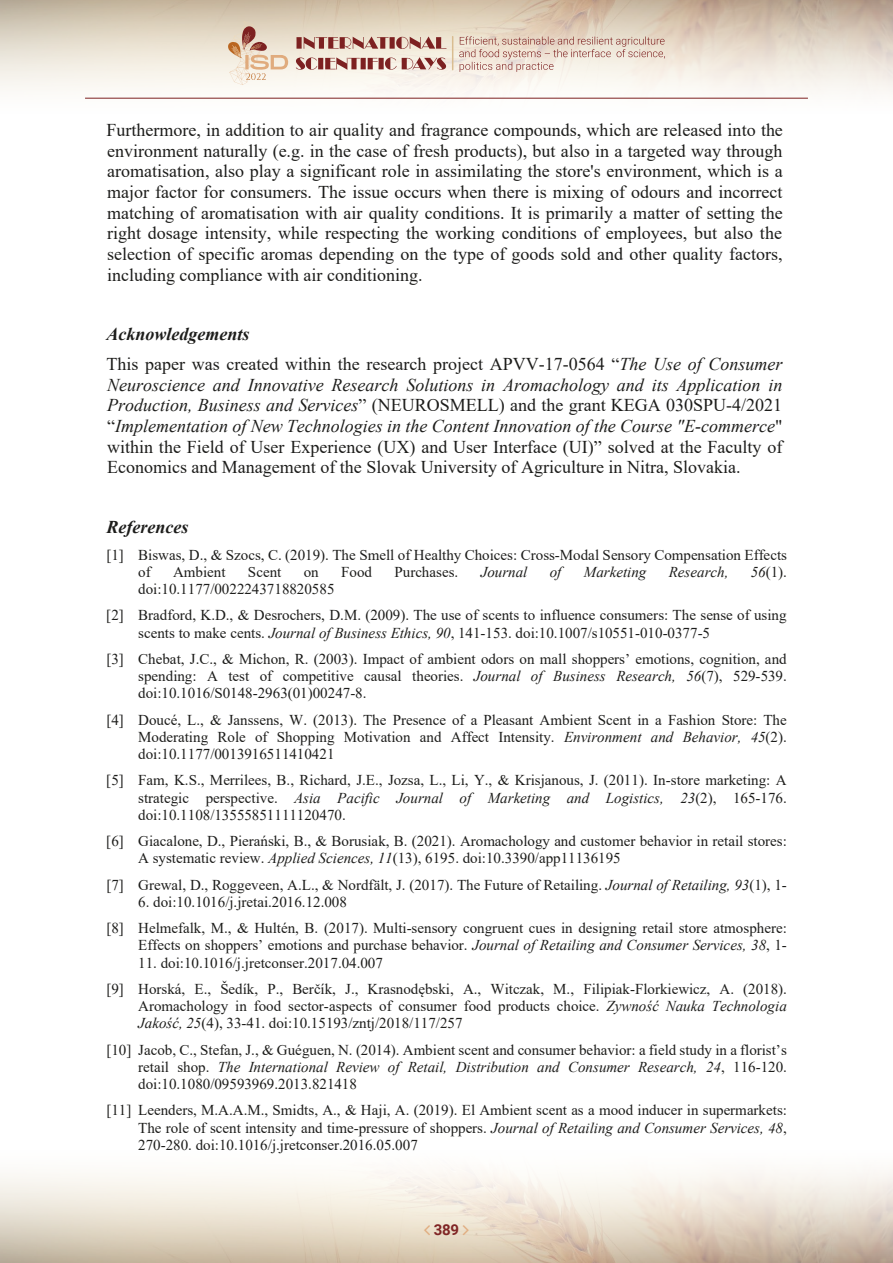
<style>
.page{position:relative;width:893px;height:1263px;background:#fff}
.page>*{position:absolute;margin:0;border:0;box-sizing:border-box;transform-origin:0 0}
.t1{font:18px/20.7px "Times New Roman";color:#1d1d1b;text-align:justify}
.t2{font:italic 700 18px "Times New Roman";color:#1d1d1b}
.t3{font:15px/17.2px "Times New Roman";color:#1d1d1b}
.t4{font:italic 15px "Times New Roman";color:#1d1d1b}
.t5{font:700 15px "Roboto";color:#802525}
.s1{font-weight:700;font-style:italic}
.s2{font-style:italic}
</style>
<div class="page">
<hr style="left:85px;top:98px;width:723px;height:1px;background:#7d2121">
<svg style="left:228px;top:21px;width:60px;height:64px;background:#e3cdba"></svg>
<svg style="left:296px;top:57px;width:150px;height:13px;background:#c0938d"></svg>
<svg style="left:296px;top:36px;width:151px;height:13px;background:#bd9086"></svg>
<svg style="left:459px;top:36px;width:206px;height:36px;background:#e3d1c5"></svg>
<hr style="left:452px;top:37px;width:1px;height:33px;background:#d9bd91">
<svg style="left:424px;top:1225px;width:6px;height:10px"></svg>
<svg style="left:463px;top:1225px;width:6px;height:10px"></svg>
<p class="t1" style="left:106px;top:119px;width:678px">Furthermore, in addition to air quality and fragrance compounds, which are released into the environment naturally (e.g. in the case of fresh products), but also in a targeted way through aromatisation, also play a significant role in assimilating the store's environment, which is a major factor for consumers. The issue occurs when there is mixing of odours and incorrect matching of aromatisation with air quality conditions. It is primarily a matter of setting the right dosage intensity, while respecting the working conditions of employees, but also the selection of specific aromas depending on the type of goods sold and other quality factors, including compliance with air conditioning.</p>
<p class="t1" style="left:106px;top:319px;width:678px;line-height:29.7px"><span class="s1">Acknowledgements<br></span>This paper was created within the research project APVV-17-0564 “<span class="s2">The Use of Consumer</span></p>
<p class="t1" style="left:107px;top:374px;width:677px"><span class="s2">Neuroscience and Innovative Research Solutions in Aromachology and its Application in Production, Business and Services</span>” (NEUROSMELL) and the grant KEGA 030SPU-4/2021 “<span class="s2">Implementation of New Technologies in the Content Innovation of the Course "E-commerce</span>" within the Field of User Experience (UX) and User Interface (UI)” solved at the Faculty of Economics and Management of the Slovak University of Agriculture in Nitra, Slovakia.</p>
<p class="t2" style="left:106px;top:514px;width:84px">References</p>
<p class="t3" style="left:138px;top:545px;width:650px;text-indent:-32px">[1] Biswas, D., &amp; Szocs, C. (2019). The Smell of Healthy Choices: Cross-Modal Sensory Compensation Effects of</p>
<p class="t3" style="left:173px;top:563px;width:54px">Ambient</p>
<p class="t3" style="left:248px;top:563px;width:35px">Scent</p>
<p class="t3" style="left:304px;top:563px;width:16px">on</p>
<p class="t3" style="left:341px;top:563px;width:32px">Food</p>
<p class="t3" style="left:395px;top:563px;width:65px">Purchases.</p>
<p class="t4" style="left:481px;top:561px;width:48px">Journal</p>
<p class="t4" style="left:550px;top:561px;width:13px">of</p>
<p class="t4" style="left:584px;top:561px;width:64px">Marketing</p>
<p class="t4" style="left:669px;top:561px;width:61px">Research,</p>
<p class="t3" style="left:751px;top:563px;width:38px"><span class="s2">56</span>(1).</p>
<p class="t3" style="left:106px;top:575px;width:682px;line-height:26.2px;text-indent:32px">doi:10.1177/0022243718820585<br>[2] Bradford, K.D., &amp; Desrochers, D.M. (2009). The use of scents to influence consumers: The sense of using</p>
<p class="t3" style="left:106px;top:619px;width:682px;line-height:26.2px;text-indent:32px">scents to make cents. <span class="s2">Journal of Business Ethics, 90</span>, 141-153. doi:10.1007/s10551-010-0377-5<br>[3] Chebat, J.C., &amp; Michon, R. (2003). Impact of ambient odors on mall shoppers’ emotions, cognition, and</p>
<p class="t3" style="left:138px;top:667px;width:650px">spending: A test of competitive causal theories. <span class="s2">Journal of Business Research, 56</span>(7), 529-539. doi:10.1016/S0148-2963(01)00247-8.</p>
<p class="t3" style="left:138px;top:710px;width:650px;text-align:justify;text-indent:-32px">[4] Doucé, L., &amp; Janssens, W. (2013). The Presence of a Pleasant Ambient Scent in a Fashion Store: The Moderating Role of Shopping Motivation and Affect Intensity. <span class="s2">Environment and Behavior, 45</span>(2). doi:10.1177/0013916511410421</p>
<p class="t3" style="left:138px;top:771px;width:650px;text-align:justify;text-indent:-32px">[5] Fam, K.S., Merrilees, B., Richard, J.E., Jozsa, L., Li, Y., &amp; Krisjanous, J. (2011). In-store marketing: A strategic perspective. <span class="s2">Asia Pacific Journal of Marketing and Logistics, 23</span>(2), 165-176. doi:10.1108/13555851111120470.</p>
<p class="t3" style="left:138px;top:832px;width:650px;text-indent:-32px">[6] Giacalone, D., Pierański, B., &amp; Borusiak, B. (2021). Aromachology and customer behavior in retail stores:<br>A systematic review. <span class="s2">Applied Sciences, 11</span>(13), 6195. doi:10.3390/app11136195</p>
<p class="t3" style="left:106px;top:875px;width:682px">[7] Grewal, D., Roggeveen, A.L., &amp; Nordfält, J. (2017). The Future of Retailing. <span class="s2">Journal of Retailing, 93</span>(1), 1-</p>
<p class="t3" style="left:106px;top:888px;width:682px;line-height:26.2px;text-indent:32px">6. doi:10.1016/j.jretai.2016.12.008<br>[8] Helmefalk, M., &amp; Hultén, B. (2017). Multi-sensory congruent cues in designing retail store atmosphere:</p>
<p class="t3" style="left:138px;top:936px;width:650px">Effects on shoppers’ emotions and purchase behavior. <span class="s2">Journal of Retailing and Consumer Services, 38</span>, 1-</p>
<p class="t3" style="left:106px;top:949px;width:682px;line-height:26.2px;text-indent:32px">11. doi:10.1016/j.jretconser.2017.04.007<br>[9] Horská, E., Šedík, P., Berčík, J., Krasnodębski, A., Witczak, M., Filipiak-Florkiewicz, A. (2018).</p>
<p class="t3" style="left:138px;top:997px;width:650px">Aromachology in food sector-aspects of consumer food products choice. <span class="s2">Zywność Nauka Technologia<br>Jakość, 25</span>(4), 33-41. doi:10.15193/zntj/2018/117/257</p>
<p class="t3" style="left:138px;top:1040px;width:650px;text-align:justify;text-indent:-32px">[10] Jacob, C., Stefan, J., &amp; Guéguen, N. (2014). Ambient scent and consumer behavior: a field study in a florist’s retail shop. <span class="s2">The International Review of Retail, Distribution and Consumer Research, 24</span>, 116-120. doi:10.1080/09593969.2013.821418</p>
<p class="t3" style="left:138px;top:1101px;width:650px;text-align:justify;text-indent:-32px">[11] Leenders, M.A.A.M., Smidts, A., &amp; Haji, A. (2019). El Ambient scent as a mood inducer in supermarkets:<br>The role of scent intensity and time-pressure of shoppers. <span class="s2">Journal of Retailing and Consumer Services, 48</span>, 270-280. doi:10.1016/j.jretconser.2016.05.007</p>
<p class="t5" style="left:434px;top:1219px;width:27px">389</p>
</div>
